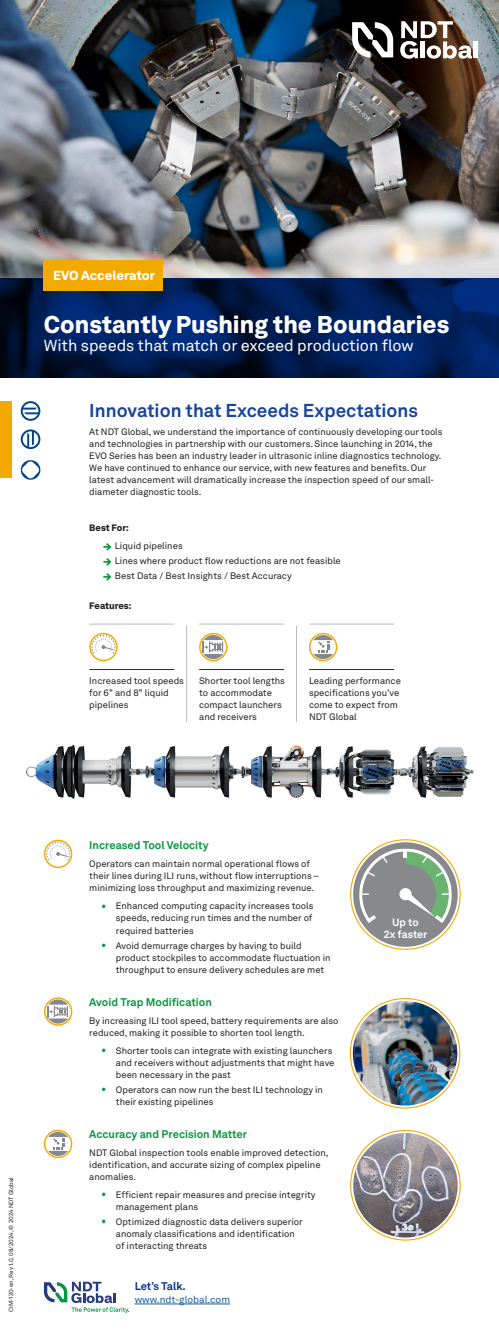
<style>
.page{position:relative;width:499px;height:1333px;background:#fff}
.page>*{position:absolute;margin:0;border:0;box-sizing:border-box;transform-origin:0 0}
.Fl_-_Deck_01{font:900 24px "Akkurat LL";color:#fff}
.Fl_-_Subhead_01{font:700 18.5px "Akkurat LL";color:#1a459c}
.Fl_-_Deck_01-2{font:16px "Akkurat LL";letter-spacing:-.005em;color:#fff}
.Fl_-_Caption_01{font:900 13px "Akkurat LL";letter-spacing:-.005em;color:#fff}
.Fl_-_Subhead_04{font:700 11px "Akkurat LL";color:#009739}
.Fl_-_Subhead_02{font:700 11px "Akkurat LL";color:#009739}
.Fl_-_Website{font:700 11px "Akkurat LL";letter-spacing:-.005em;color:#003087}
.t1{font:700 10.6px/11.5px "Akkurat LL";letter-spacing:-.01em;color:#fff;text-align:center}
.Fl_-_Website-2{font:10px "Akkurat LL";color:#175d9e}
.Fl_-_Body_01{font:9.2px/12px "Akkurat LL";color:#231f20}
.Fl_-_Body_05{font:9.2px/12px "Akkurat LL";color:#231f20}
.Fl_-_Body_02{font:9.2px/12px "Akkurat LL";color:#231f20}
.Fl_-_Body_03{font:9.2px "Akkurat LL";color:#231f20}
.Fl_-_Subhead_03{font:900 9.2px "Akkurat LL";color:#231f20}
.Fl_-_Body_01-2{font:900 9.2px "Akkurat LL";color:#231f20}
.Fl_-_Footnote_01{font:6px "Akkurat LL";color:#231f20}
.s1{font-family:"Tepu";font-size:12.5px;color:#009739}
.s2{font-size:12.5px;color:#009739}
</style>
<div class="page">
<img style="left:0;top:0;width:499px;height:278px">
<svg style="left:0;top:278px;width:499px;height:100px;background:#001d54"></svg>
<div style="left:44px;top:261px;width:119px;height:30px;background:#f2a900"></div>
<hr style="left:89px;top:669px;width:85px;height:1px;background:#003087">
<hr style="left:199px;top:669px;width:85px;height:1px;background:#003087">
<hr style="left:309px;top:669px;width:85px;height:1px;background:#003087">
<hr style="left:186px;top:625px;width:1px;height:97px;background:#bbbcbc">
<hr style="left:296px;top:625px;width:1px;height:97px;background:#bbbcbc">
<svg style="left:352px;top:22px;width:41px;height:35px"></svg>
<hr style="left:474px;top:41px;width:4px;height:17px;background:#fff">
<svg style="left:400px;top:21px;width:72px;height:39px"></svg>
<div style="left:0;top:401px;width:12px;height:76px;background:#f2a900"></div>
<div style="left:353px;top:842px;width:105px;height:104px;background:#88898c;border-radius:50%"></div>
<svg style="left:359px;top:848px;width:93px;height:75px"></svg>
<hr style="left:135px;top:1303px;width:95px;height:1px;background:#175d9e">
<img style="left:25px;top:744px;width:449px;height:55px">
<hr style="left:89px;top:623px;width:85px;height:1px;background:#bbbcbc">
<hr style="left:199px;top:623px;width:85px;height:1px;background:#bbbcbc">
<hr style="left:309px;top:623px;width:85px;height:1px;background:#bbbcbc">
<img style="left:353px;top:1132px;width:105px;height:105px;border-radius:52px">
<img style="left:353px;top:1000px;width:104px;height:105px;border-radius:52px">
<svg style="left:44px;top:839px;width:28px;height:29px"></svg>
<svg style="left:89px;top:633px;width:29px;height:28px"></svg>
<svg style="left:44px;top:1281px;width:85px;height:31px"></svg>
<svg style="left:309px;top:633px;width:28px;height:28px"></svg>
<svg style="left:199px;top:633px;width:28px;height:28px"></svg>
<svg style="left:44px;top:1129px;width:28px;height:28px"></svg>
<svg style="left:44px;top:997px;width:28px;height:28px"></svg>
<svg style="left:21px;top:401px;width:19px;height:20px"></svg>
<svg style="left:20px;top:460px;width:21px;height:20px"></svg>
<svg style="left:21px;top:429px;width:19px;height:20px"></svg>
<p class="Fl_-_Caption_01" style="left:53px;top:265px;width:103px">EVO Accelerator</p>
<p class="Fl_-_Deck_01" style="left:44px;top:305px;width:407px">Constantly Pushing the Boundaries</p>
<p class="Fl_-_Deck_01-2" style="left:44px;top:333px;width:371px">With speeds that match or exceed production flow</p>
<p class="Fl_-_Subhead_01" style="left:89px;top:396px;width:330px">Innovation that Exceeds Expectations</p>
<p class="Fl_-_Body_01" style="left:89px;top:425px;width:355px">At NDT Global, we understand the importance of continuously developing our tools and technologies in partnership with our customers. Since launching in 2014, the EVO Series has been an industry leader in ultrasonic inline diagnostics technology.<br>We have continued to enhance our service, with new features and benefits. Our latest advancement will dramatically increase the inspection speed of our small&shy;diameter diagnostic tools.</p>
<p class="Fl_-_Body_01-2" style="left:89px;top:520px;width:41px">Best For:</p>
<p class="Fl_-_Body_05" style="left:101px;top:539px;width:83px"><span class="s1">→</span>Liquid pipelines</p>
<p class="Fl_-_Body_05" style="left:101px;top:554px;width:241px"><span class="s1">→</span>Lines where product flow reductions are not feasible</p>
<p class="Fl_-_Body_03" style="left:101px;top:569px;width:192px"><span class="s1">→</span>Best Data / Best Insights / Best Accuracy</p>
<p class="Fl_-_Subhead_03" style="left:89px;top:598px;width:44px">Features:</p>
<p class="Fl_-_Body_02" style="left:89px;top:674px;width:96px">Increased tool speeds for 6" and 8" liquid pipelines</p>
<p class="Fl_-_Body_02" style="left:199px;top:674px;width:87px">Shorter tool lengths to accommodate compact launchers and receivers</p>
<p class="Fl_-_Body_02" style="left:309px;top:674px;width:93px">Leading performance specifications you’ve come to expect from<br>NDT Global</p>
<p class="Fl_-_Footnote_01" style="left:7px;top:1311px;width:136px;rotate:-90deg">CIM-120-en, Rev 1.0, 08/2024, © 2024 NDT Global</p>
<p class="Fl_-_Subhead_02" style="left:89px;top:837px;width:121px">Increased Tool Velocity</p>
<p class="Fl_-_Body_01" style="left:89px;top:857px;width:231px">Operators can maintain normal operational flows of their lines during ILI runs, without flow interruptions – minimizing loss throughput and maximizing revenue.</p>
<p class="Fl_-_Body_05" style="left:116px;top:899px;width:199px;text-align:justify;text-indent:-15px"><span class="s2">•</span> Enhanced computing capacity increases tools speeds, reducing run times and the number of required batteries</p>
<p class="Fl_-_Body_05" style="left:116px;top:938px;width:216px;text-indent:-14px"><span class="s2">•</span> Avoid demurrage charges by having to build product stockpiles to accommodate fluctuation in throughput to ensure delivery schedules are met</p>
<p class="Fl_-_Subhead_04" style="left:89px;top:993px;width:124px">Avoid Trap Modification</p>
<p class="Fl_-_Body_01" style="left:89px;top:1013px;width:251px">By increasing ILI tool speed, battery requirements are also reduced, making it possible to shorten tool length.</p>
<p class="Fl_-_Body_05" style="left:116px;top:1043px;width:220px;text-indent:-15px"><span class="s2">•</span> Shorter tools can integrate with existing launchers and receivers without adjustments that might have been necessary in the past</p>
<p class="Fl_-_Body_05" style="left:116px;top:1082px;width:208px;text-indent:-15px"><span class="s2">•</span> Operators can now run the best ILI technology in their existing pipelines</p>
<p class="Fl_-_Subhead_04" style="left:89px;top:1125px;width:159px">Accuracy and Precision Matter</p>
<p class="Fl_-_Body_01" style="left:89px;top:1145px;width:241px">NDT Global inspection tools enable improved detection, identification, and accurate sizing of complex pipeline anomalies.</p>
<p class="Fl_-_Body_05" style="left:116px;top:1187px;width:201px;text-indent:-15px"><span class="s2">•</span> Efficient repair measures and precise integrity management plans</p>
<p class="Fl_-_Body_05" style="left:116px;top:1214px;width:188px;text-indent:-15px"><span class="s2">•</span> Optimized diagnostic data delivers superior anomaly classifications and identification of interacting threats</p>
<p class="Fl_-_Website" style="left:135px;top:1277px;width:53px">Let’s Talk.</p>
<p class="Fl_-_Website-2" style="left:135px;top:1291px;width:97px">www.ndt-global.com</p>
<p class="t1" style="left:384px;top:917px;width:45px">Up to<br>2x faster</p>
</div>
